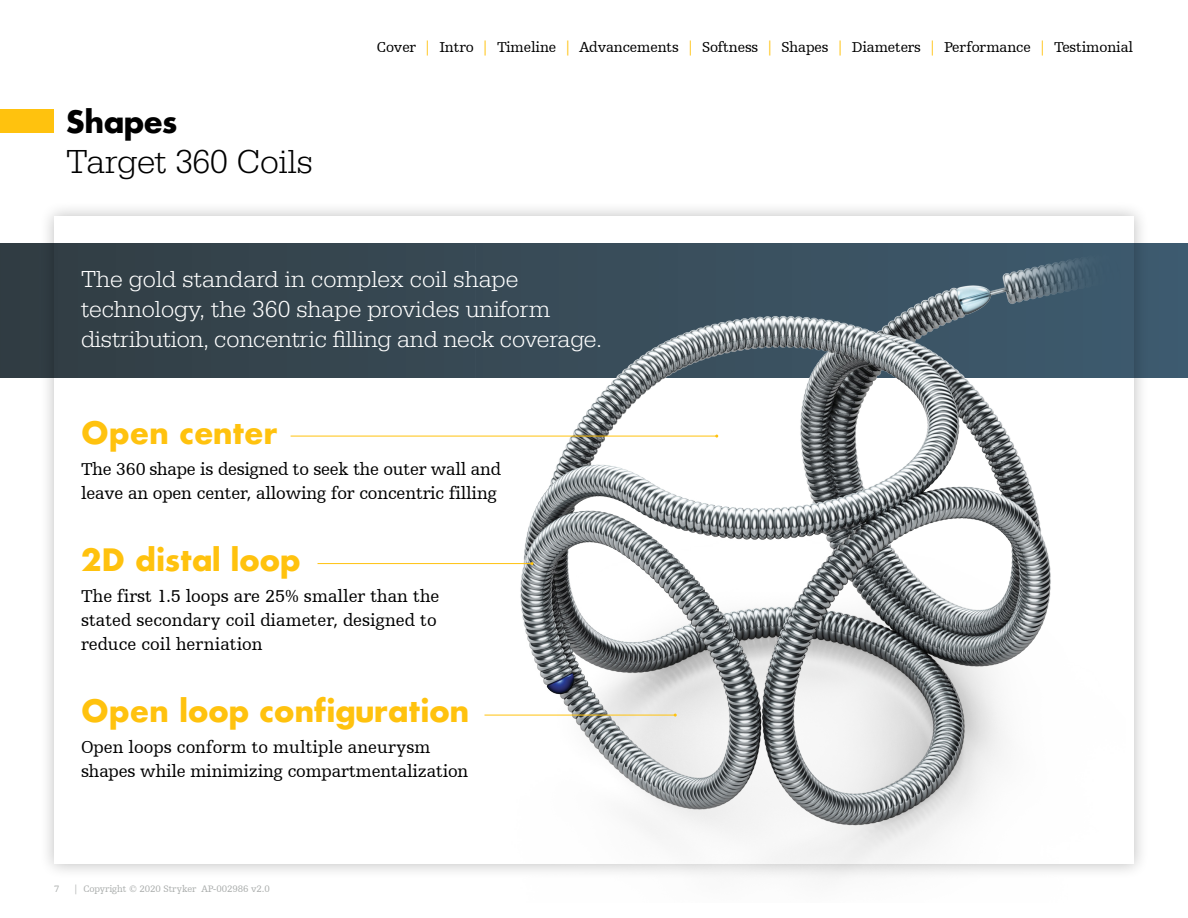
<style>
.page{position:relative;width:1188px;height:918px;background:#fff}
.page>*{position:absolute;margin:0;border:0;box-sizing:border-box;transform-origin:0 0}
.t1{font:300 34.5px "URW Egyptienne TOT";letter-spacing:-.01em;color:#000}
.t2{font:700 30px "Futura";color:#ffc20e}
.t3{font:700 30px "Futura";letter-spacing:-.02em;color:#ffc20e}
.t4{font:700 30px "Futura Std";color:#000}
.t5{font:300 24px/30px "URW Egyptienne TOT";color:#fff}
.t6{font:18px/24px "Humanist Slabserif 712 BT";letter-spacing:-.01em;color:#000}
.t7{font:15px "Humanist Slabserif 712 BT";letter-spacing:-.01em;color:#000}
.t8{font:9.75px "Humanist Slabserif 712 BT";letter-spacing:-.01em;color:#abaead}
.s1{color:#ffc20e}
</style>
<div class="page">
<div style="left:39px;top:201px;width:1110px;height:678px;background:#000;opacity:.25"></div>
<div style="left:54px;top:216px;width:1080px;height:648px;background:#fff"></div>
<div style="left:0;top:110px;width:54px;height:23px;background:#ffc20e"></div>
<svg style="left:0;top:243px;width:1188px;height:135px;background:#35454f"></svg>
<img style="left:476px;top:245px;width:650px;height:634px">
<hr style="left:291px;top:436px;width:426px;height:1px;background:#ffc20e">
<hr style="left:318px;top:563px;width:214px;height:1px;background:#ffc20e">
<hr style="left:484px;top:715px;width:191px;height:1px;background:#ffc20e">
<h2 class="t4" style="left:66px;top:102px;width:113px">Shapes</h2>
<h1 class="t1" style="left:66px;top:142px;width:248px">Target 360 Coils</h1>
<p class="t7" style="left:377px;top:38px;width:758px">Cover <span class="s1">|</span> Intro <span class="s1">|</span> Timeline <span class="s1">|</span> Advancements <span class="s1">|</span> Softness <span class="s1">|</span> Shapes <span class="s1">|</span> Diameters <span class="s1">|</span> Performance <span class="s1">|</span> Testimonial</p>
<h3 class="t5" style="left:81px;top:265px;width:522px">The gold standard in complex coil shape technology, the 360 shape provides uniform distribution, concentric filling and neck coverage.</h3>
<h2 class="t2" style="left:81px;top:411px;width:198px">Open center</h2>
<p class="t6" style="left:81px;top:456px;width:421px">The 360 shape is designed to seek the outer wall and leave an open center, allowing for concentric filling</p>
<h2 class="t3" style="left:81px;top:538px;width:221px">2D distal loop</h2>
<p class="t6" style="left:81px;top:583px;width:360px">The first 1.5 loops are 25% smaller than the stated secondary coil diameter, designed to reduce coil herniation</p>
<h2 class="t2" style="left:81px;top:689px;width:390px">Open loop configuration</h2>
<p class="t6" style="left:81px;top:734px;width:389px">Open loops conform to multiple aneurysm shapes while minimizing compartmentalization</p>
<p class="t8" style="left:54px;top:883px;width:7px">7</p>
<p class="t8" style="left:73px;top:883px;width:198px">| Copyright © 2020 Stryker AP-002986 v2.0</p>
</div>
